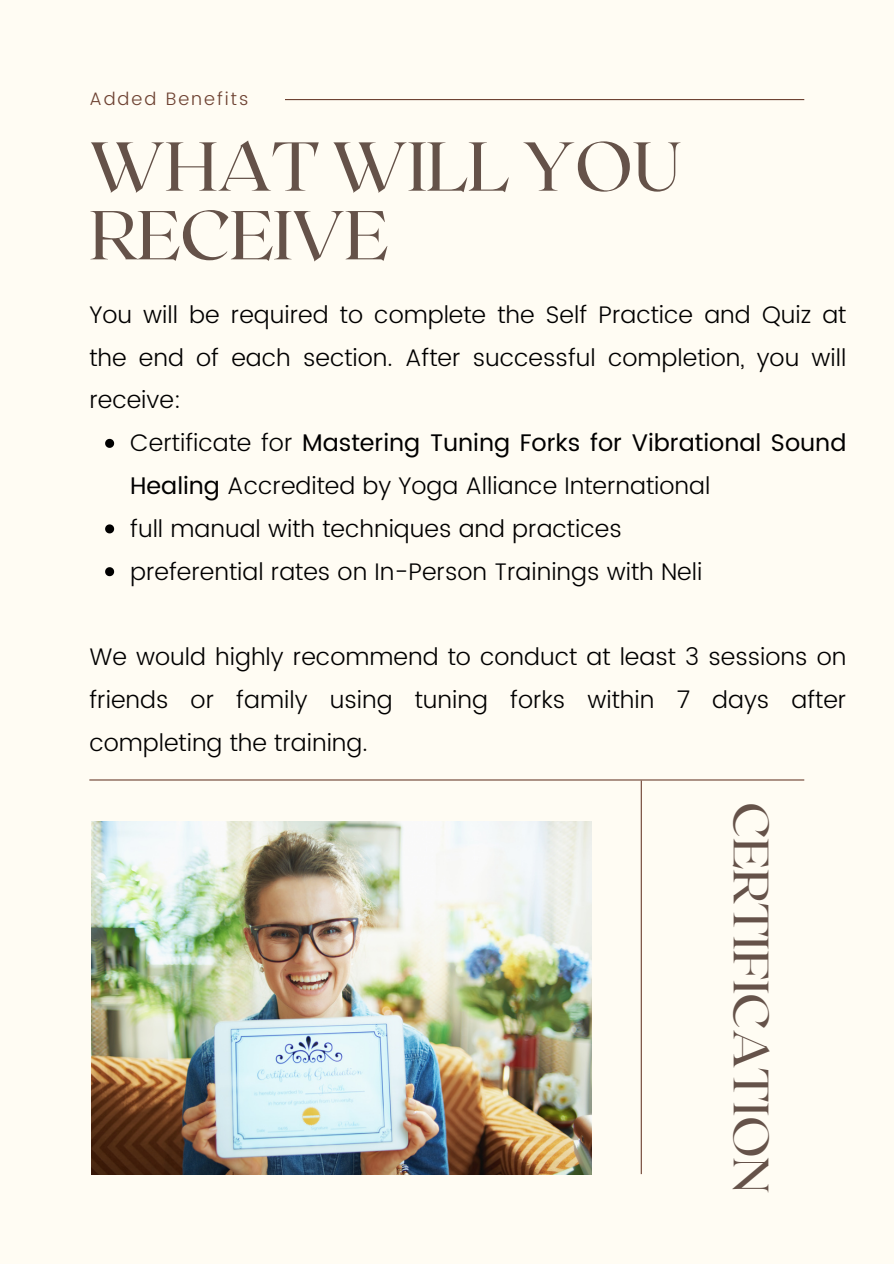
<style>
.page{position:relative;width:894px;height:1264px;background:#fff}
.page>*{position:absolute;margin:0;border:0;box-sizing:border-box;transform-origin:0 0}
.t1{font:69px/68.7px "Roxborough CF";letter-spacing:-.01em;color:#655249}
.t2{font:49.5px "Roxborough CF";letter-spacing:-.01em;color:#655249}
.t3{font:300 24px/42.8px "Poppins";color:#000;text-align:justify}
.t4{font:300 18px "Poppins";letter-spacing:.11em;color:#6d4131}
.s1{font-weight:400}
</style>
<div class="page">
<div style="left:0;top:0;width:893px;height:1263px;background:#fffcf3"></div>
<img style="left:92px;top:821px;width:499px;height:353px">
<svg style="left:105px;top:439px;width:9px;height:9px"></svg>
<svg style="left:105px;top:524px;width:9px;height:9px"></svg>
<svg style="left:105px;top:567px;width:9px;height:9px"></svg>
<hr style="left:89px;top:779px;width:715px;height:1px;background:#6d4131">
<hr style="left:640px;top:780px;width:1px;height:394px;background:#6d4131">
<hr style="left:285px;top:99px;width:519px;height:1px;background:#6d4131">
<h2 class="t4" style="left:89px;top:88px;width:160px">Added Benefits</h2>
<p class="t1" style="left:89px;top:129px;width:593px">WHAT WILL YOU<br>RECEIVE</p>
<p class="t3" style="left:89px;top:293px;width:758px">You will be required to complete the Self Practice and Quiz at the end of each section. After successful completion, you will receive:</p>
<h1 class="t3" style="left:130px;top:421px;width:717px">Certificate for <span class="s1">Mastering Tuning Forks for Vibrational Sound<br>Healing</span> Accredited by Yoga Alliance International</h1>
<h3 class="t3" style="left:130px;top:507px;width:493px">full manual with techniques and practices</h3>
<p class="t3" style="left:130px;top:550px;width:573px">preferential rates on In-Person Trainings with Neli</p>
<p class="t3" style="left:89px;top:635px;width:758px">We would highly recommend to conduct at least 3 sessions on friends or family using tuning forks within 7 days after completing the training.</p>
<h3 class="t2" style="left:783px;top:802px;width:393px;rotate:90deg">CERTIFICATION</h3>
</div>
